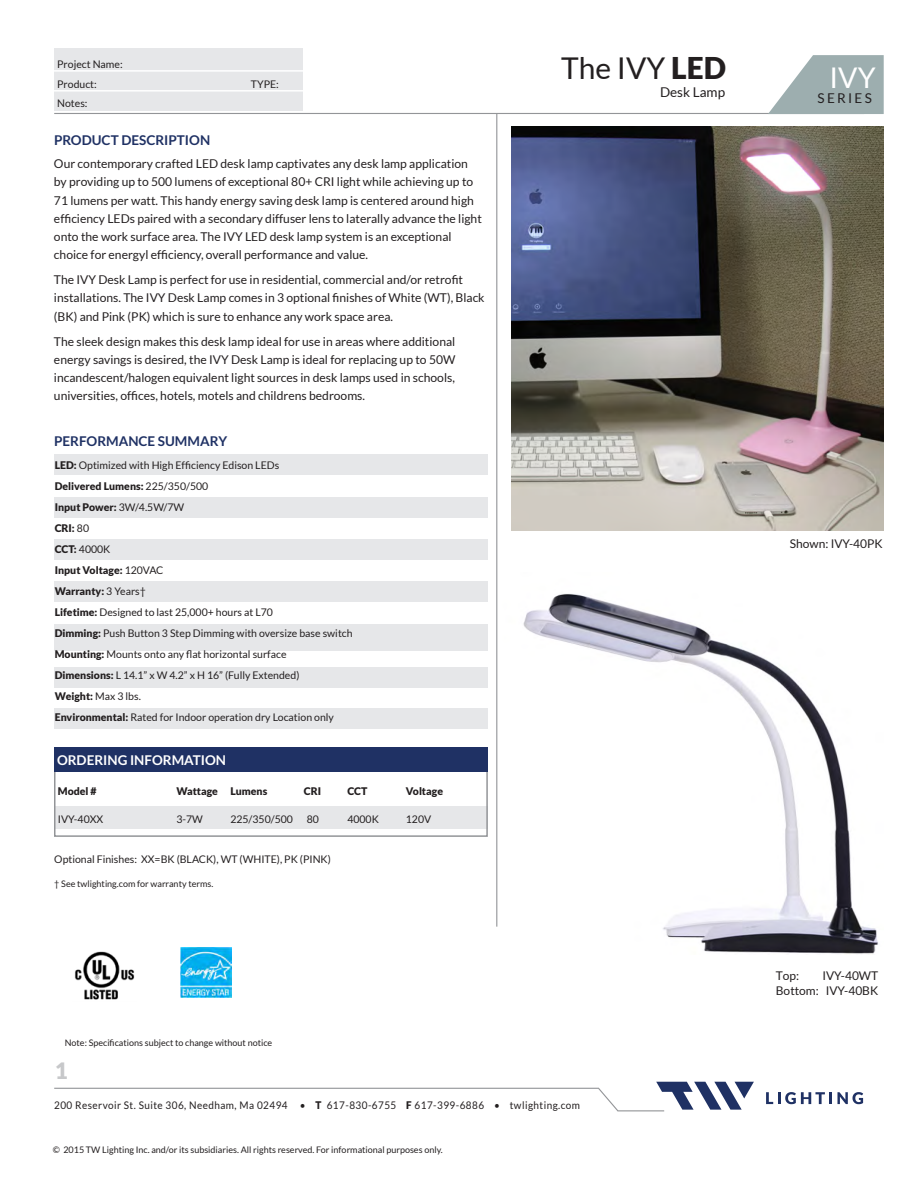
<style>
.page{position:relative;width:918px;height:1188px;background:#fff}
.page>*{position:absolute;margin:0;border:0;box-sizing:border-box;transform-origin:0 0}
.t1{font:30px "Lato";color:#231f20}
.t2{font:28.5px "Lato";color:#fff}
.t3{font:900 22.5px "Lato";color:#c7c8ca}
.t4{font:700 13.5px "Lato";color:#1f3164}
.t5{font:700 13.5px "Lato";color:#fff}
.t6{font:13.5px "Lato";color:#231f20}
.t7{font:12.15px/18.1px "Lato";color:#231f20}
.t8{font:12px/15px "Lato";color:#231f20;text-align:right}
.t9{font:10.5px/21px "Lato";color:#231f20}
.t10{font:10.5px "Lato";letter-spacing:.045em;color:#231f20;scale:.95 1}
.t11{font:900 10.5px "Lato";color:#231f20}
.t12{font:9px "Lato";color:#231f20}
.s1{font-weight:900}
</style>
<div class="page">
<img style="left:439px;top:573px;width:440px;height:381px">
<hr style="left:54px;top:113px;width:810px;height:1px;background:#939598">
<hr style="left:617px;top:1110px;width:47px;height:1px;background:#939598">
<hr style="left:54px;top:1088px;width:545px;height:1px;background:#939598">
<svg style="left:766px;top:1092px;width:97px;height:12px"></svg>
<svg style="left:656px;top:1082px;width:98px;height:28px"></svg>
<svg style="left:597px;top:1087px;width:22px;height:25px"></svg>
<hr style="left:496px;top:113px;width:1px;height:814px;background:#939598">
<div style="left:55px;top:806px;width:433px;height:23px;background:#e6e7e9"></div>
<div style="left:54px;top:766px;width:434px;height:71px;border:2px solid #939598"></div>
<div style="left:54px;top:498px;width:433px;height:20px;background:#e6e7e9"></div>
<div style="left:54px;top:455px;width:433px;height:20px;background:#e6e7e9"></div>
<div style="left:54px;top:539px;width:433px;height:20px;background:#e6e7e9"></div>
<div style="left:54px;top:581px;width:433px;height:20px;background:#e6e7e9"></div>
<div style="left:54px;top:668px;width:433px;height:20px;background:#e6e7e9"></div>
<div style="left:54px;top:709px;width:433px;height:20px;background:#e6e7e9"></div>
<div style="left:54px;top:624px;width:433px;height:26px;background:#e6e7e9"></div>
<div style="left:54px;top:748px;width:434px;height:24px;background:#1f3164"></div>
<svg style="left:768px;top:55px;width:116px;height:59px"></svg>
<div style="left:54px;top:49px;width:249px;height:62px;background:#e6e7e9"></div>
<hr style="left:42px;top:90px;width:290px;height:2px;background:#fff">
<hr style="left:42px;top:70px;width:290px;height:2px;background:#fff">
<img style="left:181px;top:947px;width:50px;height:51px">
<img style="left:75px;top:951px;width:60px;height:49px">
<img style="left:511px;top:127px;width:373px;height:403px">
<p class="t9" style="left:57px;top:55px;width:67px;line-height:19.5px">Project Name:<br>Product:</p>
<p class="t9" style="left:57px;top:93px;width:32px">Notes:</p>
<p class="t9" style="left:251px;top:73px;width:29px">TYPE:</p>
<p class="t4" style="left:54px;top:133px;width:158px">PRODUCT DESCRIPTION</p>
<p class="t7" style="left:54px;top:155px;width:429px">Our contemporary crafted LED desk lamp captivates any desk lamp application by providing up to 500 lumens of exceptional 80+ CRI light while achieving up to 71 lumens per watt. This handy energy saving desk lamp is centered around high efficiency LEDs paired with a secondary diffuser lens to laterally advance the light onto the work surface area. The IVY LED desk lamp system is an exceptional choice for energyl efficiency, overall performance and value.</p>
<p class="t7" style="left:54px;top:271px;width:432px">The IVY Desk Lamp is perfect for use in residential, commercial and/or retrofit installations. The IVY Desk Lamp comes in 3 optional finishes of White (WT), Black (BK) and Pink (PK) which is sure to enhance any work space area.</p>
<p class="t7" style="left:54px;top:332px;width:403px;text-align:justify">The sleek design makes this desk lamp ideal for use in areas where additional energy savings is desired, the IVY Desk Lamp is ideal for replacing up to 50W incandescent/halogen equivalent light sources in desk lamps used in schools, universities, offices, hotels, motels and childrens bedrooms.</p>
<p class="t4" style="left:54px;top:433px;width:175px">PERFORMANCE SUMMARY</p>
<p class="t9" style="left:55px;top:455px;width:299px"><span class="s1">LED:</span> Optimized with High Efficiency Edison LEDs<br><span class="s1">Delivered Lumens:</span> 225/350/500<br><span class="s1">Input Power:</span> 3W/4.5W/7W<br><span class="s1">CRI:</span> 80<br><span class="s1">CCT:</span> 4000K<br><span class="s1">Input Voltage:</span> 120VAC<br><span class="s1">Warranty:</span> 3 Years†<br><span class="s1">Lifetime:</span> Designed to last 25,000+ hours at L70<br><span class="s1">Dimming:</span> Push Button 3 Step Dimming with oversize base switch <span class="s1">Mounting:</span> Mounts onto any flat horizontal surface<br><span class="s1">Dimensions:</span> L 14.1” x W 4.2” x H 16” (Fully Extended)<br><span class="s1">Weight:</span> Max 3 lbs.<br><span class="s1">Environmental:</span> Rated for Indoor operation dry Location only</p>
<p class="t5" style="left:57px;top:752px;width:171px">ORDERING INFORMATION</p>
<p class="t11" style="left:58px;top:785px;width:40px">Model #</p>
<p class="t11" style="left:176px;top:785px;width:93px">Wattage Lumens</p>
<p class="t11" style="left:304px;top:785px;width:19px">CRI</p>
<p class="t11" style="left:347px;top:785px;width:22px">CCT</p>
<p class="t11" style="left:406px;top:785px;width:39px">Voltage</p>
<p class="t9" style="left:58px;top:808px;width:47px">IVY-40XX</p>
<p class="t9" style="left:176px;top:808px;width:28px">3-7W</p>
<p class="t9" style="left:230px;top:808px;width:64px">225/350/500</p>
<p class="t9" style="left:307px;top:808px;width:14px">80</p>
<p class="t9" style="left:347px;top:808px;width:33px">4000K</p>
<p class="t9" style="left:406px;top:808px;width:27px">120V</p>
<p class="t9" style="left:54px;top:848px;width:278px">Optional Finishes: XX=BK (BLACK), WT (WHITE), PK (PINK)</p>
<p class="t12" style="left:54px;top:879px;width:160px">† See twlighting.com for warranty terms.</p>
<p class="t12" style="left:65px;top:1037px;width:209px">Note: Specifications subject to change without notice</p>
<h3 class="t3" style="left:55px;top:1058px;width:15px">1</h3>
<h1 class="t1" style="left:561px;top:52px;width:166px">The IVY <span class="s1">LED</span></h1>
<p class="t6" style="left:660px;top:85px;width:67px">Desk Lamp</p>
<p class="t10" style="left:54px;top:1099px;width:555px">200 Reservoir St. Suite 306, Needham, Ma 02494 • <span class="s1">T</span> 617-830-6755 <span class="s1">F</span> 617-399-6886 • twlighting.com</p>
<p class="t12" style="left:53px;top:1145px;width:391px">© 2015 TW Lighting Inc. and/or its subsidiaries. All rights reserved. For informational purposes only.</p>
<h2 class="t2" style="left:830px;top:62px;width:48px">IVY</h2>
<p class="t6" style="left:818px;top:91px;width:56px">SERIES</p>
<p class="t8" style="left:790px;top:536px;width:94px">Shown: IVY-40PK</p>
<p class="t8" style="left:776px;top:968px;width:104px">IVY-40WT<br>Bottom: IVY-40BK</p>
<p class="t8" style="left:776px;top:968px;width:25px">Top:</p>
</div>
